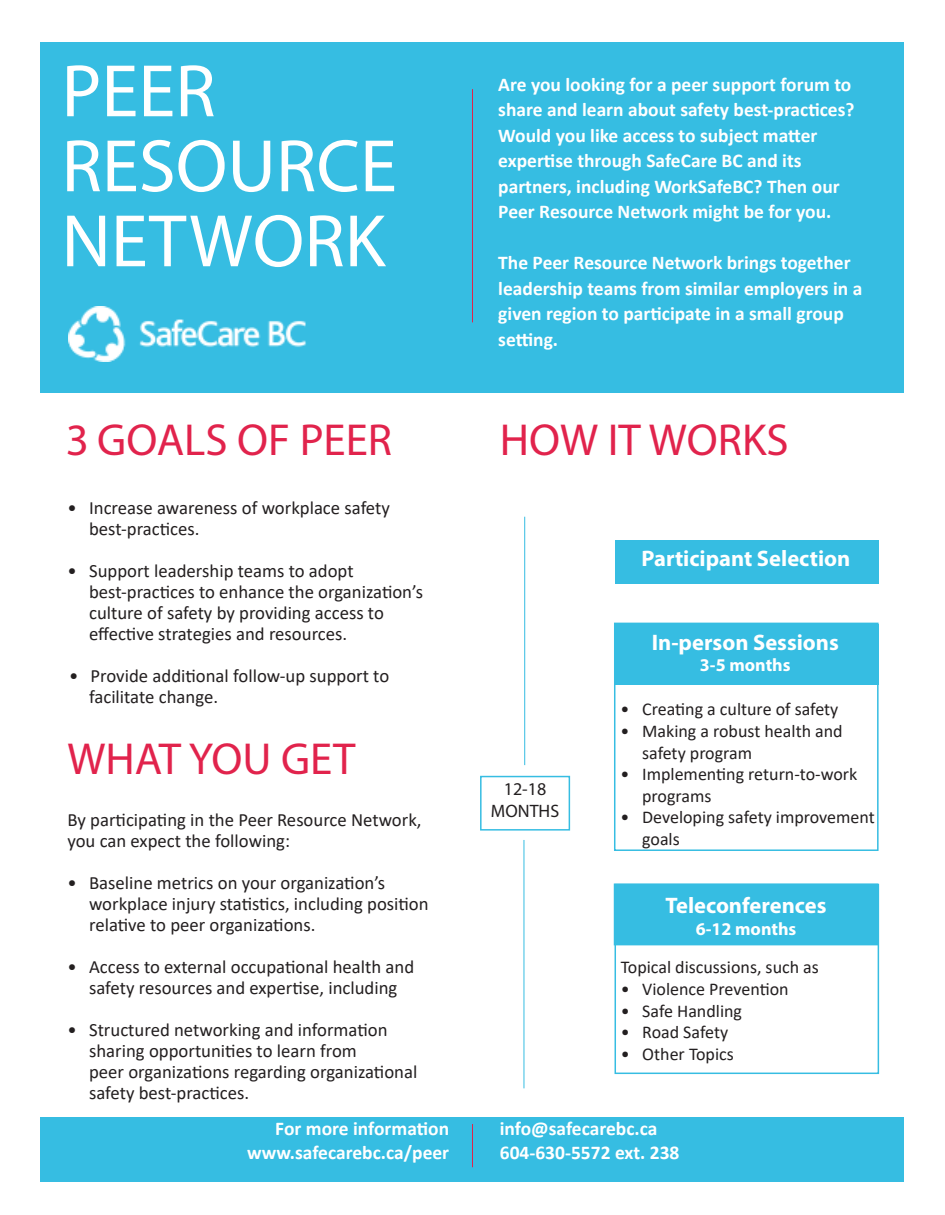
<style>
.page{position:relative;width:945px;height:1215px;background:#fff}
.page>*{position:absolute;margin:0;border:0;box-sizing:border-box;transform-origin:0 0}
.t1{font:75px/75px "Myriad Pro";color:#fff}
.t2{font:45px "Myriad Pro";color:#e1234c}
.t3{font:700 22.5px "Myriad Pro";color:#fff}
.t4{font:700 19.5px/25.5px "Calibri";color:#fff}
.t5{font:18.75px/21px "Calibri";color:#231f20}
.t6{font:18px/21.6px "Calibri";color:#231f20}
.t7{font:700 18px "Myriad Pro";color:#fff}
.t8{font:18px/21.6px "Myriad Pro";color:#231f20;text-align:center}
</style>
<div class="page">
<div style="left:615px;top:540px;width:263px;height:44px;background:#36bde2"></div>
<div style="left:615px;top:624px;width:263px;height:61px;background:#36bde2"></div>
<div style="left:614px;top:884px;width:264px;height:61px;background:#36bde2"></div>
<div style="left:40px;top:42px;width:864px;height:351px;background:#36bde2"></div>
<hr style="left:472px;top:89px;width:1px;height:233px;background:#e1234c">
<img style="left:68px;top:306px;width:238px;height:56px">
<div style="left:40px;top:1117px;width:864px;height:64px;background:#36bde2"></div>
<hr style="left:472px;top:1124px;width:1px;height:43px;background:#e1234c">
<div style="left:615px;top:884px;width:264px;height:190px;border:2px solid #36bde2"></div>
<div style="left:614px;top:623px;width:265px;height:228px;border:2px solid #36bde2"></div>
<hr style="left:524px;top:517px;width:1px;height:248px;background:#36bde2">
<hr style="left:524px;top:840px;width:1px;height:248px;background:#36bde2">
<div style="left:480px;top:776px;width:90px;height:55px;border:2px solid #36bde2"></div>
<h1 class="t1" style="left:62px;top:52px;width:337px">PEER<br>RESOURCE<br>NETWORK</h1>
<h2 class="t2" style="left:68px;top:412px;width:326px">3 GOALS OF PEER</h2>
<p class="t5" style="left:89px;top:496px;width:302px;text-indent:-22px">• Increase awareness of workplace safety best-practices.</p>
<p class="t5" style="left:89px;top:559px;width:335px;text-indent:-22px">• Support leadership teams to adopt best-practices to enhance the organization’s culture of safety by providing access to effective strategies and resources.</p>
<p class="t5" style="left:89px;top:664px;width:302px;line-height:21.6px;text-indent:-20px">• Provide additional follow-up support to facilitate change.</p>
<h2 class="t2" style="left:68px;top:731px;width:289px">WHAT YOU GET</h2>
<p class="t5" style="left:68px;top:809px;width:356px">By participating in the Peer Resource Network, you can expect the following:</p>
<p class="t5" style="left:89px;top:872px;width:341px;text-indent:-22px">• Baseline metrics on your organization’s workplace injury statistics, including position relative to peer organizations.</p>
<p class="t5" style="left:68px;top:956px;width:348px;text-align:center">• Access to external occupational health and safety resources and expertise, including</p>
<p class="t5" style="left:89px;top:1019px;width:330px;text-indent:-22px">• Structured networking and information sharing opportunities to learn from<br>peer organizations regarding organizational safety best-practices.</p>
<p class="t4" style="left:247px;top:1117px;width:203px;line-height:23.4px;text-align:right">For more information www.safecarebc.ca/peer</p>
<p class="t4" style="left:498px;top:71px;width:358px">Are you looking for a peer support forum to share and learn about safety best-practices?<br>Would you like access to subject matter expertise through SafeCare BC and its partners, including WorkSafeBC? Then our Peer Resource Network might be for you.</p>
<p class="t4" style="left:498px;top:250px;width:366px">The Peer Resource Network brings together leadership teams from similar employers in a given region to participate in a small group setting.</p>
<h2 class="t2" style="left:500px;top:412px;width:290px">HOW IT WORKS</h2>
<p class="t3" style="left:641px;top:543px;width:210px">Participant Selection</p>
<p class="t8" style="left:491px;top:778px;width:70px">12-18<br>MONTHS</p>
<p class="t3" style="left:652px;top:627px;width:189px">In-person Sessions</p>
<p class="t7" style="left:700px;top:653px;width:92px">3-5 months</p>
<p class="t6" style="left:621px;top:698px;width:219px">• Creating a culture of safety</p>
<p class="t6" style="left:642px;top:720px;width:202px;text-indent:-22px">• Making a robust health and safety program</p>
<p class="t6" style="left:642px;top:763px;width:217px;text-indent:-22px">• Implementing return-to-work programs</p>
<p class="t6" style="left:642px;top:806px;width:234px;text-indent:-22px">• Developing safety improvement goals</p>
<p class="t3" style="left:666px;top:891px;width:162px">Teleconferences</p>
<p class="t7" style="left:696px;top:917px;width:102px">6-12 months</p>
<p class="t6" style="left:621px;top:956px;width:200px">Topical discussions, such as</p>
<p class="t6" style="left:621px;top:978px;width:169px">• Violence Prevention</p>
<p class="t6" style="left:621px;top:999px;width:123px">• Safe Handling</p>
<p class="t6" style="left:621px;top:1021px;width:109px">• Road Safety</p>
<p class="t6" style="left:621px;top:1043px;width:115px">• Other Topics</p>
<p class="t4" style="left:500px;top:1117px;width:181px;line-height:23.4px">info@safecarebc.ca<br>604-630-5572 ext. 238</p>
</div>
